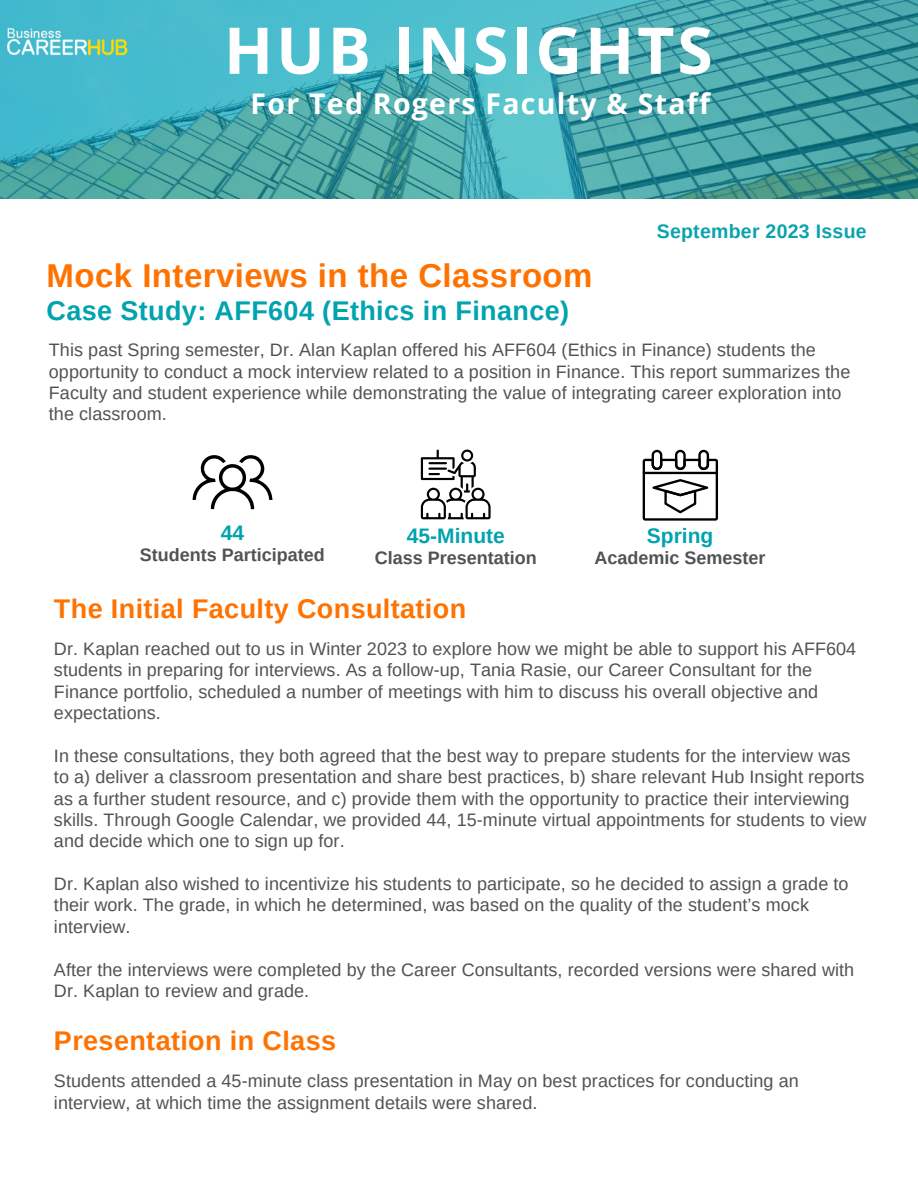
<style>
.page{position:relative;width:918px;height:1188px;background:#fff}
.page>*{position:absolute;margin:0;border:0;box-sizing:border-box;transform-origin:0 0}
.t1{font:700 64.5px "Open Sans";letter-spacing:.045em;color:#fff}
.t2{font:700 33px "Arimo";letter-spacing:.015em;color:#ff7200}
.t3{font:700 28.5px "Open Sans";letter-spacing:.045em;color:#fff}
.t4{font:700 27px "Arimo";letter-spacing:.015em;color:#ff7200}
.t5{font:700 27px "Arimo";letter-spacing:.015em;color:#01a3ae}
.t6{font:700 21px "Arimo";color:#01a3ae}
.t7{font:700 19.5px "Arimo";letter-spacing:.015em;color:#09a3ae}
.t8{font:18px/21.3px "Arimo";letter-spacing:.005em;color:#515254}
.t9{font:700 18px "Arimo";color:#515254}
</style>
<div class="page">
<svg style="left:0;top:0;width:918px;height:199px;background:#47aab1"></svg>
<img style="left:4px;top:25px;width:136px;height:35px">
<svg style="left:193px;top:455px;width:79px;height:54px"></svg>
<svg style="left:421px;top:450px;width:70px;height:69px"></svg>
<svg style="left:643px;top:450px;width:75px;height:71px"></svg>
<p class="t1" style="left:224px;top:5px;width:490px">HUB INSIGHTS</p>
<p class="t3" style="left:251px;top:84px;width:461px">For Ted Rogers Faculty &amp; Staff</p>
<p class="t2" style="left:47px;top:257px;width:548px">Mock Interviews in the Classroom</p>
<p class="t5" style="left:47px;top:295px;width:524px">Case Study: AFF604 (Ethics in Finance)</p>
<p class="t7" style="left:657px;top:220px;width:211px">September 2023 Issue</p>
<p class="t8" style="left:49px;top:339px;width:803px">This past Spring semester, Dr. Alan Kaplan offered his AFF604 (Ethics in Finance) students the opportunity to conduct a mock interview related to a position in Finance. This report summarizes the Faculty and student experience while demonstrating the value of integrating career exploration into the classroom.</p>
<p class="t6" style="left:221px;top:521px;width:25px">44</p>
<p class="t9" style="left:140px;top:545px;width:186px">Students Participated</p>
<p class="t6" style="left:407px;top:524px;width:99px">45-Minute</p>
<p class="t9" style="left:375px;top:548px;width:163px">Class Presentation</p>
<p class="t6" style="left:647px;top:524px;width:68px">Spring</p>
<p class="t9" style="left:595px;top:548px;width:172px">Academic Semester</p>
<p class="t4" style="left:54px;top:594px;width:414px">The Initial Faculty Consultation</p>
<p class="t8" style="left:54px;top:638px;width:804px">Dr. Kaplan reached out to us in Winter 2023 to explore how we might be able to support his AFF604 students in preparing for interviews. As a follow-up, Tania Rasie, our Career Consultant for the Finance portfolio, scheduled a number of meetings with him to discuss his overall objective and expectations.</p>
<p class="t8" style="left:54px;top:745px;width:814px">In these consultations, they both agreed that the best way to prepare students for the interview was to a) deliver a classroom presentation and share best practices, b) share relevant Hub Insight reports as a further student resource, and c) provide them with the opportunity to practice their interviewing skills. Through Google Calendar, we provided 44, 15-minute virtual appointments for students to view and decide which one to sign up for.</p>
<p class="t8" style="left:54px;top:873px;width:796px">Dr. Kaplan also wished to incentivize his students to participate, so he decided to assign a grade to their work. The grade, in which he determined, was based on the quality of the student’s mock interview.</p>
<p class="t8" style="left:54px;top:959px;width:802px">After the interviews were completed by the Career Consultants, recorded versions were shared with<br>Dr. Kaplan to review and grade.</p>
<p class="t4" style="left:54px;top:1026px;width:284px">Presentation in Class</p>
<p class="t8" style="left:54px;top:1070px;width:746px">Students attended a 45-minute class presentation in May on best practices for conducting an interview, at which time the assignment details were shared.</p>
</div>
